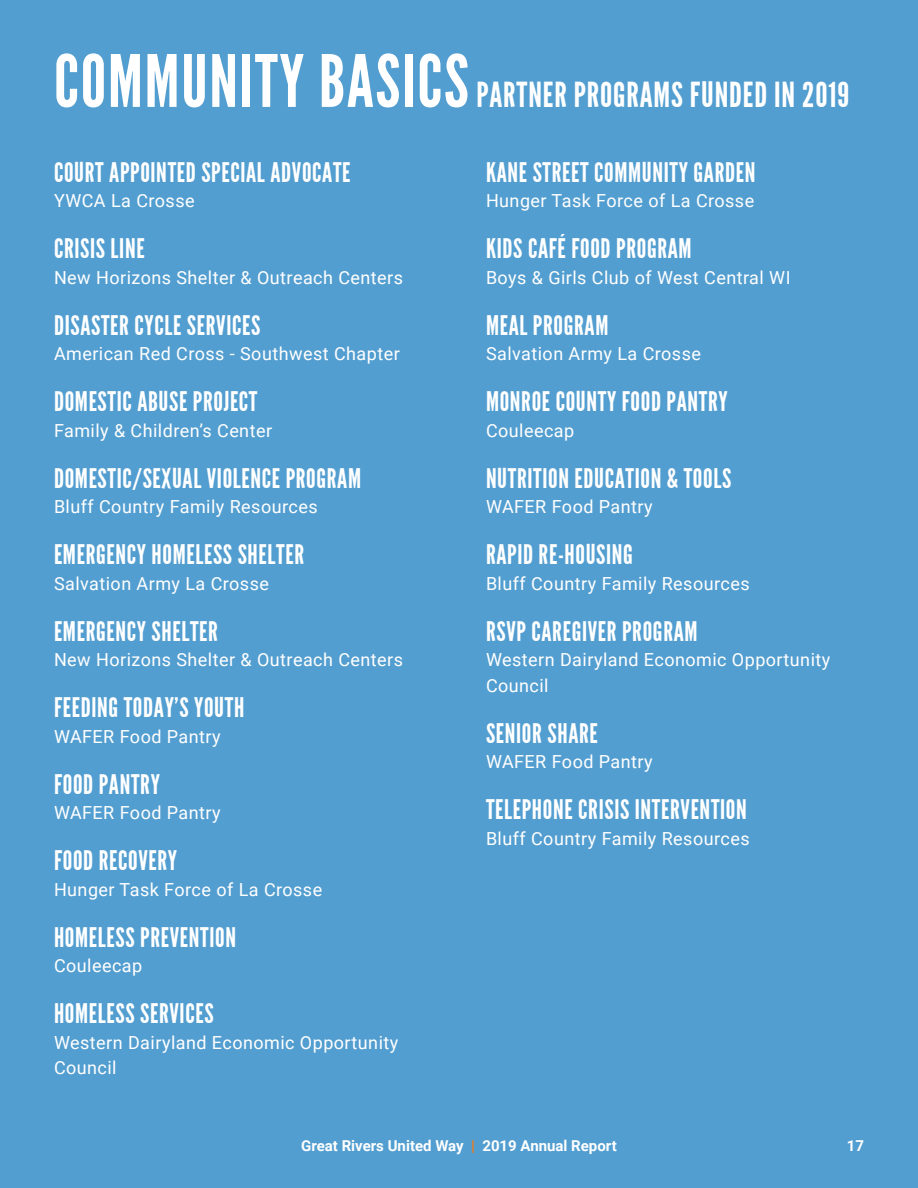
<style>
.page{position:relative;width:918px;height:1188px;background:#539ed0}
.page>*{position:absolute;margin:0;border:0;box-sizing:border-box;transform-origin:0 0}
.t1{font:34.5px "League Gothic";letter-spacing:.025em;color:#fff}
.t2{font:27px "League Gothic";letter-spacing:.025em;color:#fff}
.t3{font:18px/25.5px "Roboto";letter-spacing:.025em;color:#fff}
.t4{font:700 15px "Roboto";color:#fff}
.s1{font-size:72px}
.s2{color:#f57814}
</style>
<div class="page">
<h1 class="t1" style="left:54px;top:75px;width:797px"><span class="s1">COMMUNITY BASICS</span> PARTNER PROGRAMS FUNDED IN 2019</h1>
<h2 class="t2" style="left:54px;top:157px;width:298px">COURT APPOINTED SPECIAL ADVOCATE</h2>
<p class="t3" style="left:54px;top:188px;width:142px">YWCA La Crosse</p>
<h2 class="t2" style="left:54px;top:233px;width:92px">CRISIS LINE</h2>
<p class="t3" style="left:54px;top:264px;width:351px">New Horizons Shelter &amp; Outreach Centers</p>
<h2 class="t2" style="left:54px;top:310px;width:208px">DISASTER CYCLE SERVICES</h2>
<p class="t3" style="left:54px;top:341px;width:347px">American Red Cross - Southwest Chapter</p>
<h2 class="t2" style="left:54px;top:386px;width:205px">DOMESTIC ABUSE PROJECT</h2>
<p class="t3" style="left:54px;top:417px;width:220px">Family &amp; Children’s Center</p>
<h2 class="t2" style="left:54px;top:463px;width:309px">DOMESTIC/SEXUAL VIOLENCE PROGRAM</h2>
<p class="t3" style="left:54px;top:494px;width:265px">Bluff Country Family Resources</p>
<h2 class="t2" style="left:54px;top:539px;width:252px">EMERGENCY HOMELESS SHELTER</h2>
<p class="t3" style="left:54px;top:570px;width:216px">Salvation Army La Crosse</p>
<h2 class="t2" style="left:54px;top:616px;width:165px">EMERGENCY SHELTER</h2>
<p class="t3" style="left:54px;top:647px;width:351px">New Horizons Shelter &amp; Outreach Centers</p>
<h2 class="t2" style="left:54px;top:692px;width:192px">FEEDING TODAY’S YOUTH</h2>
<p class="t3" style="left:54px;top:723px;width:168px">WAFER Food Pantry</p>
<h2 class="t2" style="left:54px;top:769px;width:107px">FOOD PANTRY</h2>
<p class="t3" style="left:54px;top:800px;width:168px">WAFER Food Pantry</p>
<h2 class="t2" style="left:54px;top:845px;width:125px">FOOD RECOVERY</h2>
<p class="t3" style="left:54px;top:876px;width:270px">Hunger Task Force of La Crosse</p>
<h2 class="t2" style="left:54px;top:922px;width:184px">HOMELESS PREVENTION</h2>
<p class="t3" style="left:54px;top:953px;width:90px">Couleecap</p>
<h2 class="t2" style="left:54px;top:998px;width:161px">HOMELESS SERVICES</h2>
<p class="t3" style="left:54px;top:1029px;width:346px">Western Dairyland Economic Opportunity<br>Council</p>
<h2 class="t2" style="left:486px;top:157px;width:271px">KANE STREET COMMUNITY GARDEN</h2>
<p class="t3" style="left:486px;top:188px;width:270px">Hunger Task Force of La Crosse</p>
<h2 class="t2" style="left:486px;top:233px;width:207px">KIDS CAFÉ FOOD PROGRAM</h2>
<p class="t3" style="left:486px;top:264px;width:306px">Boys &amp; Girls Club of West Central WI</p>
<h2 class="t2" style="left:486px;top:310px;width:124px">MEAL PROGRAM</h2>
<p class="t3" style="left:486px;top:341px;width:216px">Salvation Army La Crosse</p>
<h2 class="t2" style="left:486px;top:386px;width:243px">MONROE COUNTY FOOD PANTRY</h2>
<p class="t3" style="left:486px;top:417px;width:90px">Couleecap</p>
<h2 class="t2" style="left:486px;top:463px;width:247px">NUTRITION EDUCATION &amp; TOOLS</h2>
<p class="t3" style="left:486px;top:494px;width:168px">WAFER Food Pantry</p>
<h2 class="t2" style="left:486px;top:539px;width:149px">RAPID RE-HOUSING</h2>
<p class="t3" style="left:486px;top:570px;width:265px">Bluff Country Family Resources</p>
<h2 class="t2" style="left:486px;top:616px;width:213px">RSVP CAREGIVER PROGRAM</h2>
<p class="t3" style="left:486px;top:647px;width:346px">Western Dairyland Economic Opportunity<br>Council</p>
<h2 class="t2" style="left:486px;top:718px;width:113px">SENIOR SHARE</h2>
<p class="t3" style="left:486px;top:749px;width:168px">WAFER Food Pantry</p>
<h2 class="t2" style="left:486px;top:794px;width:262px">TELEPHONE CRISIS INTERVENTION</h2>
<p class="t3" style="left:486px;top:825px;width:265px">Bluff Country Family Resources</p>
<p class="t4" style="left:301px;top:1135px;width:317px">Great Rivers United Way <span class="s2">|</span> 2019 Annual Report</p>
<p class="t4" style="left:847px;top:1135px;width:19px">17</p>
</div>
